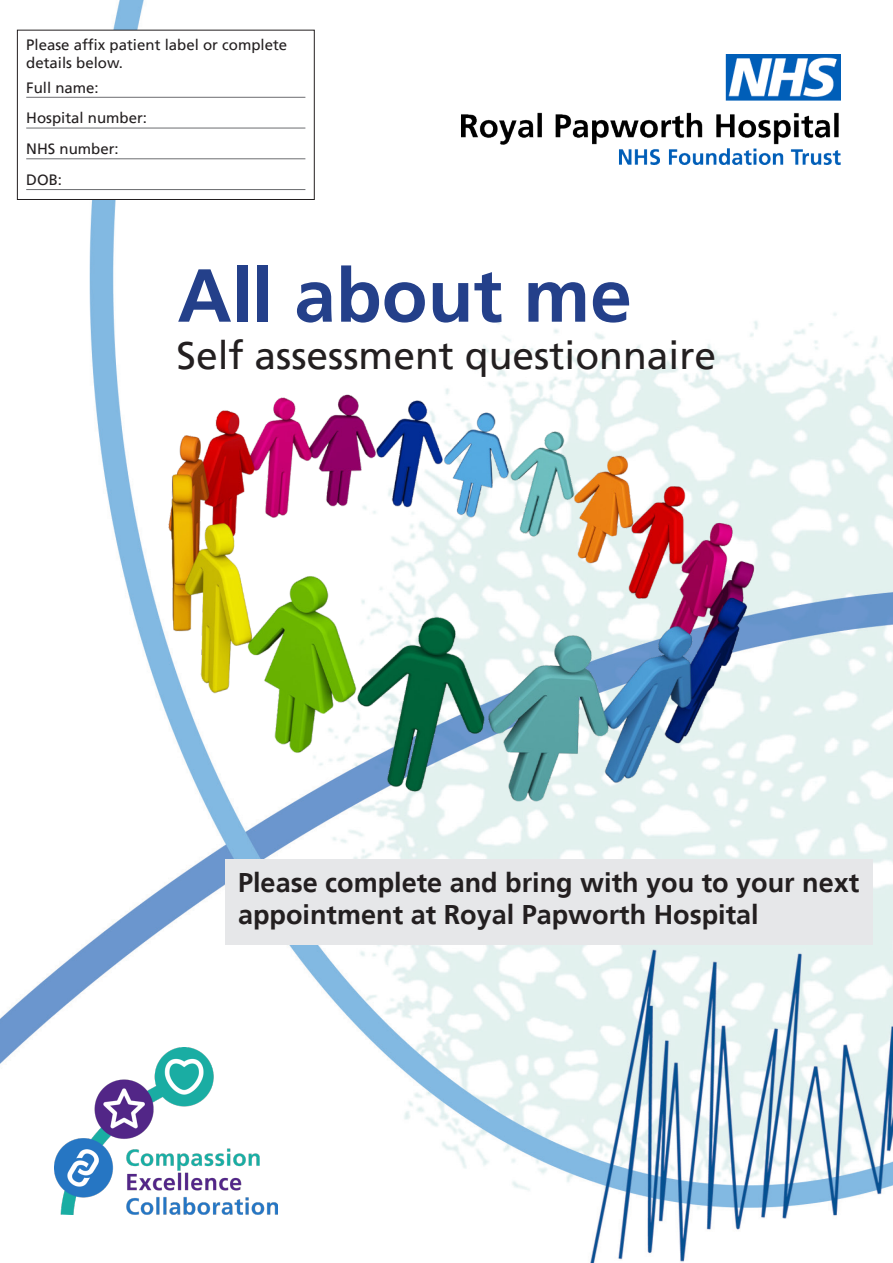
<style>
.page{position:relative;width:893px;height:1263px;background:#fff}
.page>*{position:absolute;margin:0;border:0;box-sizing:border-box;transform-origin:0 0}
.t1{font:700 75px "Frutiger";color:#24408a}
.t2{font:39px "Frutiger";color:#231f20}
.t3{font:700 27px/32.4px "Frutiger";color:#231f20}
.dotted_line_under{font:15px/18px "Frutiger";color:#231f20}
</style>
<div class="page">
<img style="left:0;top:0;width:893px;height:1263px">
<img style="left:461px;top:54px;width:379px;height:111px">
<img style="left:54px;top:1048px;width:223px;height:166px">
<div style="left:17px;top:30px;width:297px;height:169px;background:#fff"></div>
<hr style="left:26px;top:97px;width:279px;height:1px;background:#6c6d70">
<hr style="left:26px;top:128px;width:279px;height:1px;background:#6c6d70">
<hr style="left:26px;top:158px;width:279px;height:1px;background:#6c6d70">
<hr style="left:26px;top:189px;width:279px;height:1px;background:#6c6d70">
<div style="left:17px;top:30px;width:298px;height:170px;border:1px solid #231f20"></div>
<div style="left:225px;top:859px;width:648px;height:85px;background:#e6e7e9"></div>
<img style="left:109px;top:381px;width:646px;height:452px">
<p class="dotted_line_under" style="left:26px;top:36px;width:262px">Please affix patient label or complete details below.</p>
<p class="dotted_line_under" style="left:26px;top:79px;width:74px">Full name:</p>
<p class="dotted_line_under" style="left:26px;top:109px;width:122px">Hospital number:</p>
<p class="dotted_line_under" style="left:26px;top:140px;width:94px">NHS number:</p>
<p class="dotted_line_under" style="left:26px;top:171px;width:37px">DOB:</p>
<p class="t1" style="left:178px;top:252px;width:456px">All about me</p>
<p class="t2" style="left:177px;top:333px;width:541px">Self assessment questionnaire</p>
<p class="t3" style="left:238px;top:867px;width:623px">Please complete and bring with you to your next appointment at Royal Papworth Hospital</p>
</div>
